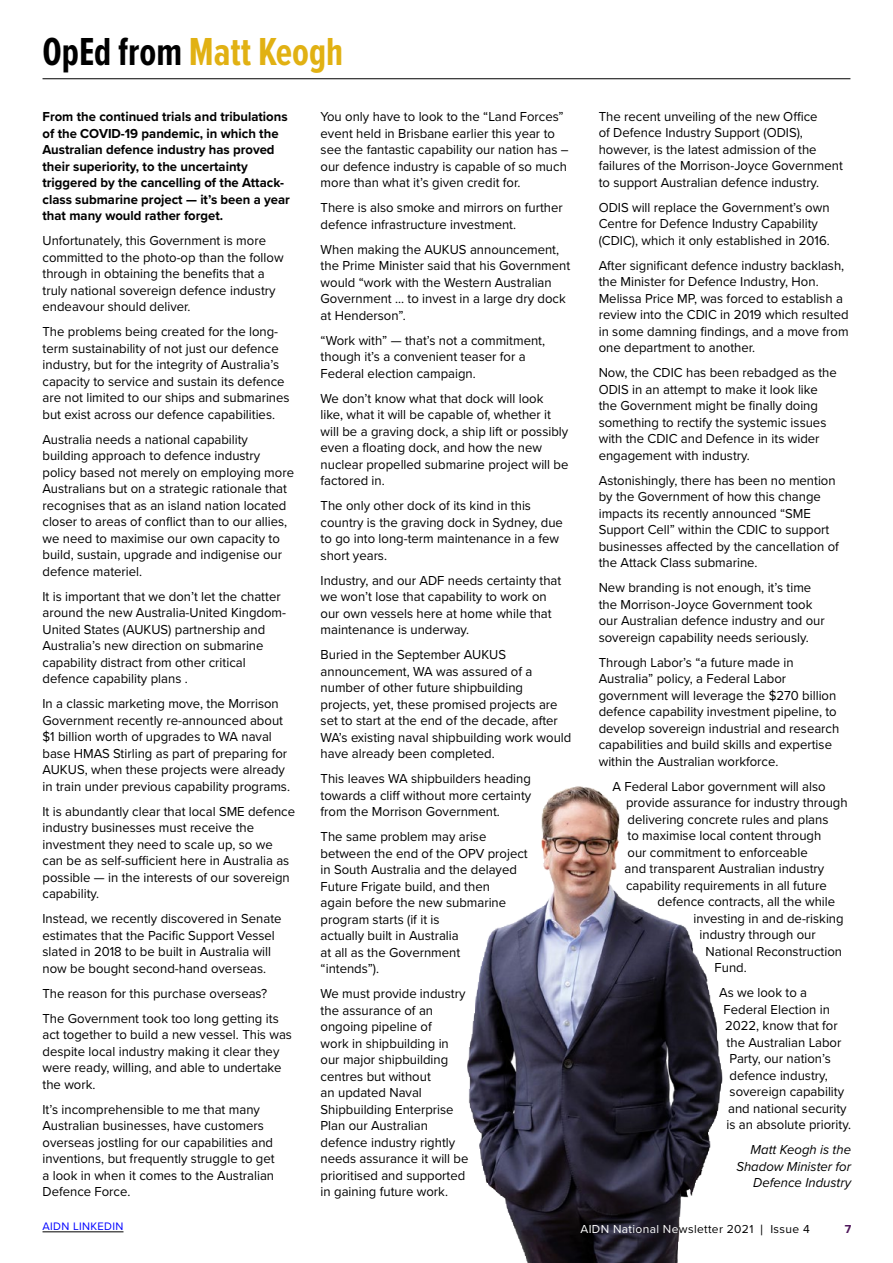
<style>
.page{position:relative;width:893px;height:1263px;background:#fff}
.page>*{position:absolute;margin:0;border:0;box-sizing:border-box;transform-origin:0 0}
.t1{font:700 40.5px "Proxima Nova Ex Cn";color:#e1b113}
.t2{font:13.5px/16.5px "Proxima Nova";color:#000}
.t3{font:700 13.5px/16.5px "Proxima Nova";color:#000}
.t4{font:italic 13.5px/16.5px "Proxima Nova";color:#000;text-align:right}
.t5{font:12px "Proxima Nova";letter-spacing:.03em;color:#000}
.t6{font:700 12px "Proxima Nova";color:#4f185b}
.t7{font:11.25px "Proxima Nova";letter-spacing:.03em;color:#00f}
.s1{color:#000}
.s2{color:#fff}
.s3{font-size:15px}
</style>
<div class="page">
<hr style="left:43px;top:1231px;width:80px;height:1px;background:#000">
<hr style="left:43px;top:78px;width:807px;height:1px;background:#000">
<img style="left:467px;top:786px;width:255px;height:477px">
<h1 class="t1" style="left:43px;top:22px;width:302px"><span class="s1">OpEd from</span> Matt Keogh</h1>
<p class="t3" style="left:43px;top:108px;width:249px">From the continued trials and tribulations of the COVID-19 pandemic, in which the Australian defence industry has proved their superiority, to the uncertainty triggered by the cancelling of the Attack&shy;class submarine project — it’s been a year that many would rather forget.</p>
<p class="t2" style="left:43px;top:232px;width:243px">Unfortunately, this Government is more committed to the photo-op than the follow through in obtaining the benefits that a truly national sovereign defence industry endeavour should deliver.</p>
<p class="t2" style="left:43px;top:323px;width:249px">The problems being created for the long&shy;term sustainability of not just our defence industry, but for the integrity of Australia’s capacity to service and sustain its defence are not limited to our ships and submarines but exist across our defence capabilities.</p>
<p class="t2" style="left:43px;top:430px;width:253px">Australia needs a national capability building approach to defence industry policy based not merely on employing more Australians but on a strategic rationale that recognises that as an island nation located closer to areas of conflict than to our allies, we need to maximise our own capacity to build, sustain, upgrade and indigenise our defence materiel.</p>
<p class="t2" style="left:43px;top:587px;width:245px">It is important that we don’t let the chatter around the new Australia-United Kingdom-United States (AUKUS) partnership and Australia’s new direction on submarine capability distract from other critical defence capability plans .</p>
<p class="t2" style="left:43px;top:695px;width:249px">In a classic marketing move, the Morrison Government recently re-announced about $1 billion worth of upgrades to WA naval base HMAS Stirling as part of preparing for AUKUS, when these projects were already in train under previous capability programs.</p>
<p class="t2" style="left:43px;top:802px;width:254px">It is abundantly clear that local SME defence industry businesses must receive the investment they need to scale up, so we can be as self-sufficient here in Australia as possible — in the interests of our sovereign capability.</p>
<p class="t2" style="left:43px;top:910px;width:241px">Instead, we recently discovered in Senate estimates that the Pacific Support Vessel slated in 2018 to be built in Australia will now be bought second-hand overseas.</p>
<p class="t2" style="left:43px;top:980px;width:238px;line-height:25px">The reason for this purchase overseas?<br>The Government took too long getting its</p>
<p class="t2" style="left:43px;top:1026px;width:251px">act together to build a new vessel. This was despite local industry making it clear they were ready, willing, and able to undertake the work.</p>
<p class="t2" style="left:43px;top:1100px;width:234px">It’s incomprehensible to me that many Australian businesses, have customers overseas jostling for our capabilities and inventions, but frequently struggle to get a look in when it comes to the Australian Defence Force.</p>
<p class="t2" style="left:321px;top:108px;width:249px">You only have to look to the “Land Forces” event held in Brisbane earlier this year to see the fantastic capability our nation has – our defence industry is capable of so much more than what it’s given credit for.</p>
<p class="t2" style="left:321px;top:199px;width:244px">There is also smoke and mirrors on further defence infrastructure investment.</p>
<p class="t2" style="left:321px;top:240px;width:251px">When making the AUKUS announcement, the Prime Minister said that his Government would “work with the Western Australian Government … to invest in a large dry dock at Henderson”.</p>
<p class="t2" style="left:321px;top:331px;width:226px">“Work with” — that’s not a commitment, though it’s a convenient teaser for a<br>Federal election campaign.</p>
<p class="t2" style="left:321px;top:389px;width:249px">We don’t know what that dock will look like, what it will be capable of, whether it will be a graving dock, a ship lift or possibly even a floating dock, and how the new nuclear propelled submarine project will be factored in.</p>
<p class="t2" style="left:321px;top:497px;width:244px">The only other dock of its kind in this country is the graving dock in Sydney, due to go into long-term maintenance in a few short years.</p>
<p class="t2" style="left:321px;top:571px;width:242px">Industry, and our ADF needs certainty that we won’t lose that capability to work on our own vessels here at home while that maintenance is underway.</p>
<p class="t2" style="left:321px;top:646px;width:252px">Buried in the September AUKUS announcement, WA was assured of a number of other future shipbuilding projects, yet, these promised projects are set to start at the end of the decade, after WA’s existing naval shipbuilding work would have already been completed.</p>
<p class="t2" style="left:321px;top:770px;width:212px;text-align:justify">This leaves WA shipbuilders heading towards a cliff without more certainty from the Morrison Government.</p>
<p class="t2" style="left:321px;top:828px;width:209px">The same problem may arise between the end of the OPV project in South Australia and the delayed<br>Future Frigate build, and then<br>again before the new submarine program starts (if it is<br>actually built in Australia<br>at all as the Government<br>“intends”).</p>
<p class="t2" style="left:321px;top:985px;width:149px">We must provide industry the assurance of an ongoing pipeline of<br>work in shipbuilding in our major shipbuilding centres but without<br>an updated Naval<br>Shipbuilding Enterprise<br>Plan our Australian defence industry rightly needs assurance it will be prioritised and supported in gaining future work.</p>
<p class="t7" style="left:43px;top:1218px;width:82px">AIDN LINKEDIN</p>
<p class="t2" style="left:599px;top:108px;width:246px">The recent unveiling of the new Office<br>of Defence Industry Support (ODIS), however, is the latest admission of the failures of the Morrison-Joyce Government to support Australian defence industry.</p>
<p class="t2" style="left:599px;top:199px;width:233px">ODIS will replace the Government’s own<br>Centre for Defence Industry Capability (CDIC), which it only established in 2016.</p>
<p class="t2" style="left:599px;top:257px;width:251px">After significant defence industry backlash, the Minister for Defence Industry, Hon.<br>Melissa Price MP, was forced to establish a review into the CDIC in 2019 which resulted in some damning findings, and a move from one department to another.</p>
<p class="t2" style="left:599px;top:364px;width:240px">Now, the CDIC has been rebadged as the ODIS in an attempt to make it look like the Government might be finally doing something to rectify the systemic issues with the CDIC and Defence in its wider engagement with industry.</p>
<p class="t2" style="left:599px;top:471px;width:242px">Astonishingly, there has been no mention by the Government of how this change impacts its recently announced “SME Support Cell” within the CDIC to support businesses affected by the cancellation of the Attack Class submarine.</p>
<p class="t2" style="left:599px;top:579px;width:228px">New branding is not enough, it’s time the Morrison-Joyce Government took our Australian defence industry and our sovereign capability needs seriously.</p>
<p class="t2" style="left:599px;top:653px;width:242px">Through Labor’s “a future made in Australia” policy, a Federal Labor government will leverage the $270 billion defence capability investment pipeline, to develop sovereign industrial and research capabilities and build skills and expertise within the Australian workforce.</p>
<p class="t2" style="left:625px;top:777px;width:225px;text-indent:-12px">A Federal Labor government will also provide assurance for industry through delivering concrete rules and plans<br>to maximise local content through<br>our commitment to enforceable<br>and transparent Australian industry capability requirements in all future</p>
<p class="t2" style="left:658px;top:893px;width:179px">defence contracts, all the while</p>
<p class="t2" style="left:694px;top:909px;width:152px">investing in and de-risking</p>
<p class="t2" style="left:700px;top:926px;width:118px">industry through our</p>
<p class="t2" style="left:706px;top:942px;width:138px">National Reconstruction</p>
<p class="t2" style="left:715px;top:959px;width:34px">Fund.</p>
<p class="t2" style="left:719px;top:984px;width:90px">As we look to a</p>
<p class="t2" style="left:724px;top:1000px;width:108px">Federal Election in</p>
<p class="t2" style="left:725px;top:1017px;width:114px">2022, know that for</p>
<p class="t2" style="left:727px;top:1033px;width:116px">the Australian Labor</p>
<p class="t2" style="left:730px;top:1050px;width:103px">Party, our nation’s</p>
<p class="t2" style="left:730px;top:1066px;width:100px">defence industry,</p>
<p class="t2" style="left:730px;top:1083px;width:116px">sovereign capability</p>
<p class="t2" style="left:728px;top:1099px;width:120px">and national security</p>
<p class="t2" style="left:727px;top:1116px;width:126px">is an absolute priority.</p>
<p class="t4" style="left:736px;top:1141px;width:116px">Matt Keogh is the<br>Shadow Minister for<br>Defence Industry</p>
<p class="t5" style="left:580px;top:1220px;width:231px"><span class="s2">AIDN National Ne</span>wsletter 2021 <span class="s3">|</span> Issue 4</p>
<p class="t6" style="left:845px;top:1220px;width:8px">7</p>
</div>
